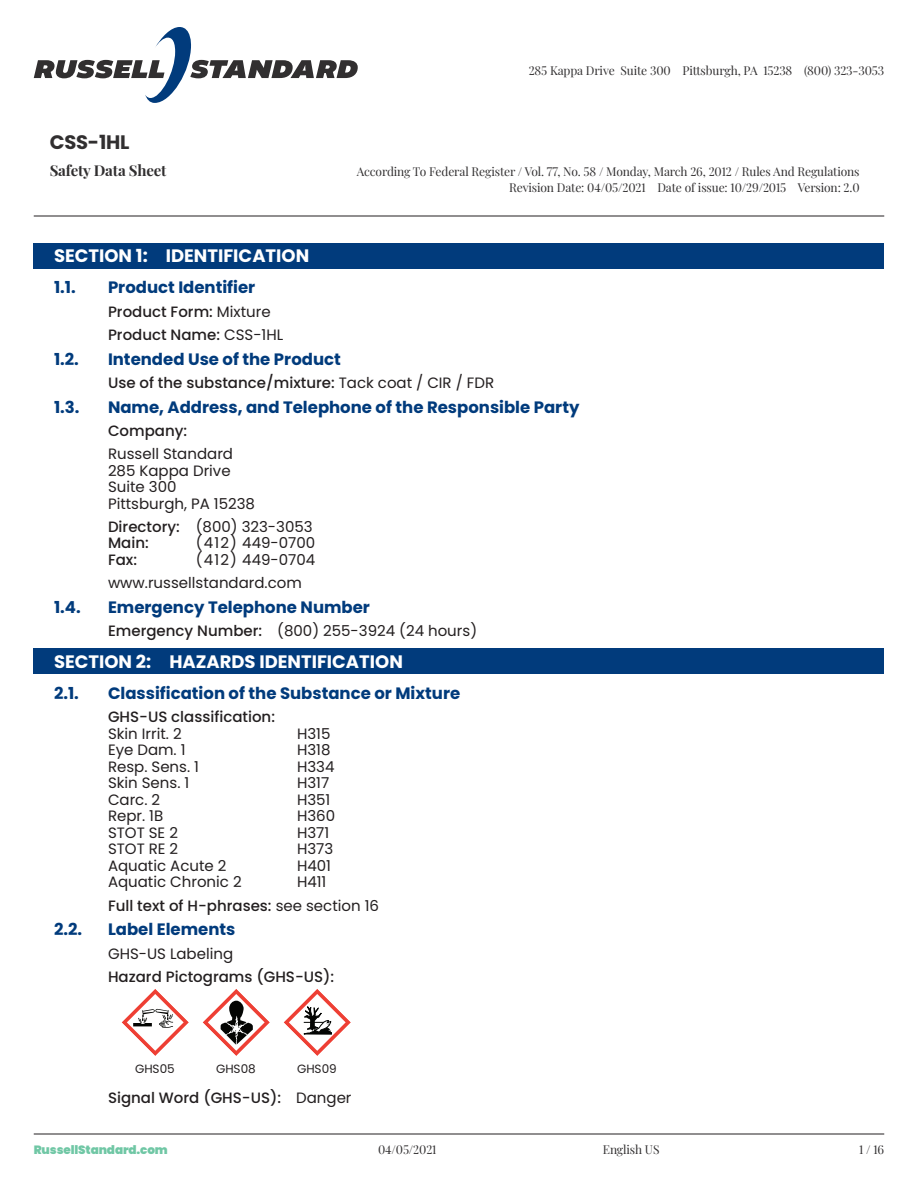
<style>
.page{position:relative;width:918px;height:1188px;background:#fff}
.page>*{position:absolute;margin:0;border:0;box-sizing:border-box;transform-origin:0 0}
.t1{font:700 19.5px "Poppins";letter-spacing:-.01em;color:#312f30}
.t2{font:700 18px "Poppins";color:#fff}
.t3{font:700 16.5px "Poppins";color:#013b7c}
.t4{font:15px/16.5px "Poppins";color:#231f20}
.t5{font:500 15px/23.2px "Poppins";color:#231f20}
.t6{font:700 15px "Playfair Display";letter-spacing:-.01em;color:#312f30}
.t7{font:12px/16.5px "Playfair Display";letter-spacing:-.01em;color:#312f30;text-align:right}
.t8{font:900 12px "Poppins";letter-spacing:-.01em;color:#70c7a5}
.t9{font:12px "Poppins";color:#231f20}
.s1{font-weight:400}
.s2{font-weight:500}
</style>
<div class="page">
<svg style="left:34px;top:27px;width:324px;height:76px"></svg>
<hr style="left:34px;top:1134px;width:850px;height:1px;background:#231f20">
<hr style="left:34px;top:216px;width:850px;height:1px;background:#231f20">
<div style="left:34px;top:243px;width:850px;height:25px;background:#013b7c"></div>
<div style="left:34px;top:649px;width:850px;height:25px;background:#013b7c"></div>
<svg style="left:122px;top:989px;width:67px;height:67px"></svg>
<svg style="left:202px;top:989px;width:68px;height:67px"></svg>
<svg style="left:284px;top:989px;width:67px;height:67px"></svg>
<p class="t7" style="left:529px;top:61px;width:357px">285 Kappa Drive Suite 300 Pittsburgh, PA 15238 (800) 323-3053</p>
<h1 class="t1" style="left:50px;top:131px;width:81px">CSS-1HL</h1>
<p class="t6" style="left:50px;top:158px;width:118px">Safety Data Sheet</p>
<p class="t7" style="left:357px;top:162px;width:504px">According To Federal Register / Vol. 77, No. 58 / Monday, March 26, 2012 / Rules And Regulations<br>Revision Date: 04/05/2021 Date of issue: 10/29/2015 Version: 2.0</p>
<p class="t2" style="left:54px;top:245px;width:257px">SECTION 1: IDENTIFICATION</p>
<p class="t3" style="left:54px;top:278px;width:23px">1.1.</p>
<p class="t3" style="left:108px;top:278px;width:149px">Product Identifier</p>
<p class="t5" style="left:108px;top:300px;width:177px">Product Form: <span class="s1">Mixture<br></span>Product Name: <span class="s1">CSS-1HL</span></p>
<p class="t3" style="left:54px;top:349px;width:26px">1.2.</p>
<p class="t3" style="left:108px;top:349px;width:234px">Intended Use of the Product</p>
<p class="t5" style="left:108px;top:371px;width:388px">Use of the substance/mixture: <span class="s1">Tack coat / CIR / FDR</span></p>
<p class="t3" style="left:54px;top:397px;width:27px">1.3.</p>
<p class="t3" style="left:108px;top:397px;width:473px">Name, Address, and Telephone of the Responsible Party</p>
<p class="t5" style="left:108px;top:419px;width:81px">Company:</p>
<p class="t4" style="left:108px;top:446px;width:149px">Russell Standard<br>285 Kappa Drive<br>Suite 300<br>Pittsburgh, PA 15238</p>
<p class="t5" style="left:108px;top:518px;width:206px;line-height:16.5px">Directory: <span class="s1">(800) 323-3053<br></span>Main:</p>
<p class="t4" style="left:196px;top:535px;width:121px">(412) 449-0700</p>
<p class="t4" style="left:108px;top:548px;width:209px;line-height:23.2px;text-indent:88px">(412) 449-0704 www.russellstandard.com</p>
<p class="t5" style="left:108px;top:548px;width:31px">Fax:</p>
<p class="t3" style="left:54px;top:598px;width:28px">1.4.</p>
<p class="t3" style="left:108px;top:598px;width:264px">Emergency Telephone Number</p>
<p class="t4" style="left:108px;top:623px;width:371px"><span class="s2">Emergency Number:</span> (800) 255-3924 (24 hours)</p>
<p class="t2" style="left:54px;top:651px;width:350px">SECTION 2: HAZARDS IDENTIFICATION</p>
<p class="t3" style="left:54px;top:684px;width:26px">2.1.</p>
<p class="t3" style="left:108px;top:684px;width:354px">Classification of the Substance or Mixture</p>
<p class="t5" style="left:108px;top:706px;width:169px">GHS-US classification:</p>
<p class="t4" style="left:108px;top:725px;width:75px">Skin Irrit. 2</p>
<p class="t4" style="left:297px;top:725px;width:35px">H315</p>
<p class="t4" style="left:108px;top:742px;width:79px">Eye Dam. 1</p>
<p class="t4" style="left:297px;top:742px;width:35px">H318</p>
<p class="t4" style="left:108px;top:758px;width:93px">Resp. Sens. 1</p>
<p class="t4" style="left:297px;top:758px;width:39px">H334</p>
<p class="t4" style="left:108px;top:775px;width:83px">Skin Sens. 1</p>
<p class="t4" style="left:297px;top:775px;width:34px">H317</p>
<p class="t4" style="left:108px;top:791px;width:54px">Carc. 2</p>
<p class="t4" style="left:297px;top:791px;width:35px">H351</p>
<p class="t4" style="left:108px;top:808px;width:57px">Repr. 1B</p>
<p class="t4" style="left:297px;top:808px;width:40px">H360</p>
<p class="t4" style="left:108px;top:824px;width:71px">STOT SE 2</p>
<p class="t4" style="left:297px;top:824px;width:34px">H371</p>
<p class="t4" style="left:108px;top:841px;width:72px">STOT RE 2</p>
<p class="t4" style="left:297px;top:841px;width:38px">H373</p>
<p class="t4" style="left:108px;top:857px;width:120px">Aquatic Acute 2</p>
<p class="t4" style="left:297px;top:857px;width:36px">H401</p>
<p class="t4" style="left:108px;top:874px;width:135px">Aquatic Chronic 2</p>
<p class="t5" style="left:108px;top:871px;width:273px;text-indent:189px"><span class="s1">H411<br></span>Full text of H-phrases: <span class="s1">see section 16</span></p>
<p class="t3" style="left:54px;top:920px;width:30px">2.2.</p>
<p class="t3" style="left:108px;top:920px;width:129px">Label Elements</p>
<p class="t4" style="left:108px;top:945px;width:127px">GHS-US Labeling</p>
<p class="t5" style="left:108px;top:965px;width:228px">Hazard Pictograms (GHS-US):</p>
<p class="t9" style="left:135px;top:1061px;width:41px">GHS05</p>
<p class="t9" style="left:216px;top:1061px;width:41px">GHS08</p>
<p class="t9" style="left:297px;top:1061px;width:41px">GHS09</p>
<p class="t5" style="left:108px;top:1086px;width:245px">Signal Word (GHS-US): <span class="s1">Danger</span></p>
<p class="t8" style="left:34px;top:1143px;width:136px">RussellStandard.com</p>
<p class="t7" style="left:378px;top:1141px;width:60px">04/05/2021</p>
<p class="t7" style="left:603px;top:1141px;width:58px">English US</p>
<p class="t7" style="left:859px;top:1141px;width:27px">1/16</p>
</div>
